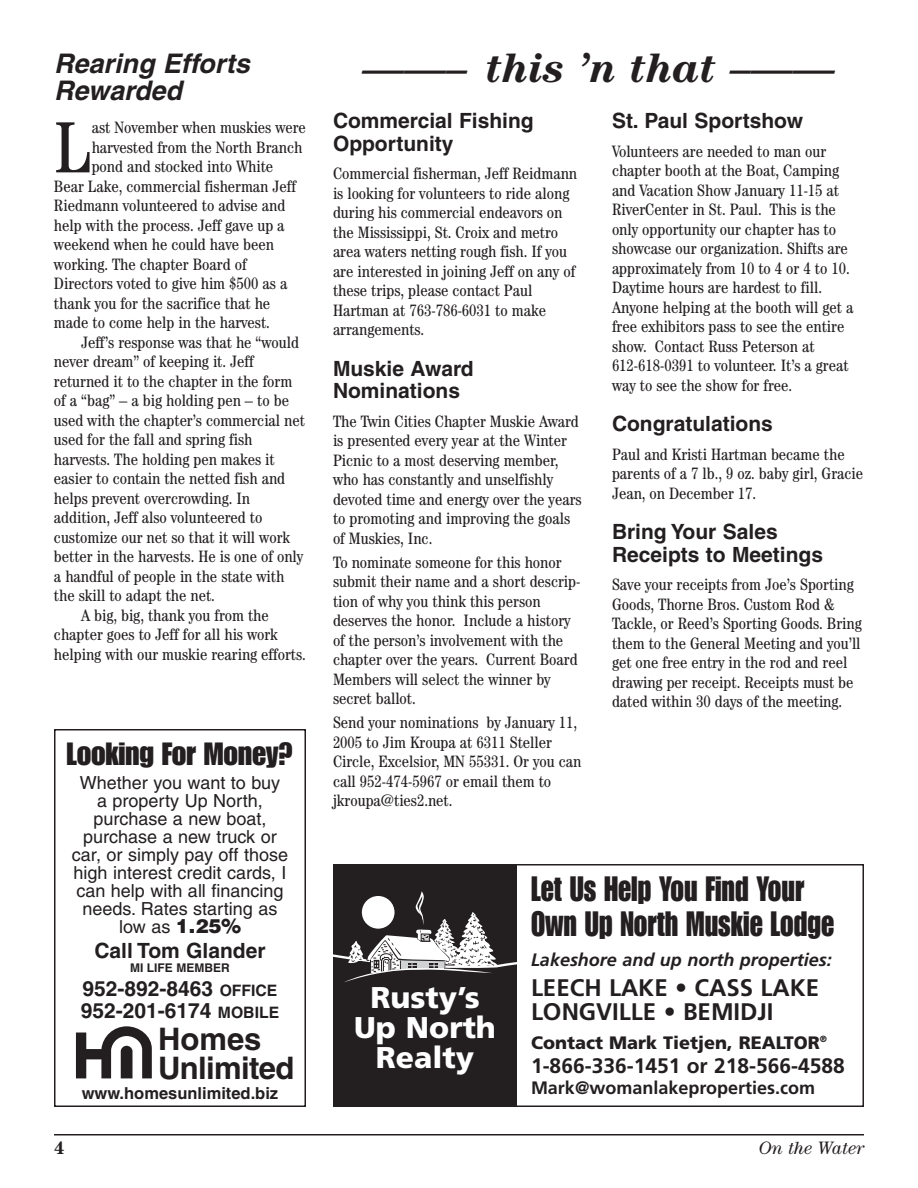
<style>
.page{position:relative;width:918px;height:1188px;background:#fff}
.page>*{position:absolute;margin:0;border:0;box-sizing:border-box;transform-origin:0 0}
.t1{font:condensed 72.75px "Century";color:#231f20}
.t2{font:italic 700 42px "Century";color:#231f20}
.t3{font:900 36px/31.5px "Frutiger";color:#231f20}
.t4{font:34.5px/34.5px "Impact";color:#231f20;scale:.85 1}
.t5{font:31.5px "Impact";letter-spacing:-.01em;color:#231f20}
.t6{font:700 31.05px/28.5px "Helvetica";letter-spacing:-.02em;color:#231f20}
.t7{font:900 30px/30px "Frutiger";color:#fff;text-align:center}
.t8{font:italic 700 27px/27px "Helvetica";color:#231f20}
.t9{font:700 24px/24px "Frutiger";color:#231f20}
.t10{font:700 21px/22.5px "Helvetica";color:#231f20}
.t11{font:700 21px "Frutiger";color:#231f20}
.t12{font:18px/18px "Helvetica";color:#231f20;text-align:center}
.t13{font:italic 700 18px "Frutiger";color:#231f20}
.t14{font:700 18px "Frutiger";color:#231f20}
.t15{font:900 18px "Frutiger";color:#231f20}
.t16{font:italic 18px "Century";color:#231f20}
.t17{font:700 18px "Century";color:#231f20}
.t18{font:condensed 16.5px/19.5px "Century";color:#231f20}
.t19{font:700 16.5px "Helvetica";color:#231f20}
.t20{font:700 12px "Helvetica";color:#231f20}
.s1{font-weight:900;font-size:19.5px}
.s2{font-size:15.75px}
</style>
<div class="page">
<hr style="left:54px;top:1134px;width:810px;height:2px;background:#231f20">
<div style="left:333px;top:864px;width:531px;height:243px;border:2px solid #231f20"></div>
<div style="left:333px;top:864px;width:183px;height:243px;background:#231f20"></div>
<svg style="left:333px;top:891px;width:183px;height:91px"></svg>
<svg style="left:76px;top:1026px;width:76px;height:52px"></svg>
<div style="left:54px;top:729px;width:252px;height:378px;border:2px solid #231f20"></div>
<h3 class="t8" style="left:54px;top:53px;width:197px">Rearing Efforts<br>Rewarded</h3>
<h1 class="t1" style="left:54px;top:122px;width:39px">L</h1>
<p class="t18" style="left:92px;top:119px;width:216px">ast November when muskies were</p>
<p class="t18" style="left:92px;top:139px;width:212px">harvested from the North Branch</p>
<p class="t18" style="left:92px;top:158px;width:183px">pond and stocked into White</p>
<p class="t18" style="left:54px;top:178px;width:244px">Bear Lake, commercial fisherman Jeff</p>
<p class="t18" style="left:54px;top:197px;width:233px">Riedmann volunteered to advise and</p>
<p class="t18" style="left:54px;top:217px;width:232px">help with the process. Jeff gave up a</p>
<p class="t18" style="left:54px;top:236px;width:222px">weekend when he could have been</p>
<p class="t18" style="left:54px;top:256px;width:194px">working. The chapter Board of</p>
<p class="t18" style="left:54px;top:275px;width:235px">Directors voted to give him $500 as a</p>
<p class="t18" style="left:54px;top:295px;width:218px">thank you for the sacrifice that he</p>
<p class="t18" style="left:54px;top:314px;width:217px">made to come help in the harvest.</p>
<p class="t18" style="left:81px;top:334px;width:220px">Jeff’s response was that he “would</p>
<p class="t18" style="left:54px;top:353px;width:201px">never dream” of keeping it. Jeff</p>
<p class="t18" style="left:54px;top:373px;width:240px">returned it to the chapter in the form</p>
<p class="t18" style="left:54px;top:392px;width:237px">of a “bag” – a big holding pen – to be</p>
<p class="t18" style="left:54px;top:412px;width:253px">used with the chapter’s commercial net</p>
<p class="t18" style="left:54px;top:431px;width:200px">used for the fall and spring fish</p>
<p class="t18" style="left:54px;top:451px;width:222px">harvests. The holding pen makes it</p>
<p class="t18" style="left:54px;top:470px;width:233px">easier to contain the netted fish and</p>
<p class="t18" style="left:54px;top:490px;width:198px">helps prevent overcrowding. In</p>
<p class="t18" style="left:54px;top:509px;width:210px">addition, Jeff also volunteered to</p>
<p class="t18" style="left:54px;top:529px;width:238px">customize our net so that it will work</p>
<p class="t18" style="left:54px;top:548px;width:251px">better in the harvests. He is one of only</p>
<p class="t18" style="left:54px;top:568px;width:232px">a handful of people in the state with</p>
<p class="t18" style="left:54px;top:587px;width:162px">the skill to adapt the net.</p>
<p class="t18" style="left:81px;top:607px;width:189px">A big, big, thank you from the</p>
<p class="t18" style="left:54px;top:626px;width:225px">chapter goes to Jeff for all his work</p>
<p class="t18" style="left:54px;top:646px;width:253px">helping with our muskie rearing efforts.</p>
<h3 class="t5" style="left:67px;top:742px;width:228px">Looking For Money?</h3>
<p class="t12" style="left:72px;top:775px;width:218px">Whether you want to buy<br>a property Up North, purchase a new boat, purchase a new truck or car, or simply pay off those high interest credit cards, I can help with all financing needs. Rates starting as low as <span class="s1">1.25%</span></p>
<p class="t10" style="left:94px;top:942px;width:173px">Call Tom Glander</p>
<p class="t20" style="left:130px;top:963px;width:101px">MI LIFE MEMBER</p>
<p class="t10" style="left:81px;top:979px;width:200px">952-892-8463 <span class="s2">OFFICE<br></span>952-201-6174 <span class="s2">MOBILE</span></p>
<h3 class="t6" style="left:158px;top:1028px;width:138px">Homes<br>Unlimited</h3>
<p class="t19" style="left:82px;top:1088px;width:198px">www.homesunlimited.biz</p>
<h2 class="t2" style="left:362px;top:54px;width:474px">——– this ’n that –——</h2>
<p class="t10" style="left:333px;top:112px;width:202px">Commercial Fishing<br>Opportunity</p>
<p class="t18" style="left:333px;top:165px;width:246px">Commercial fisherman, Jeff Reidmann is looking for volunteers to ride along during his commercial endeavors on the Mississippi, St. Croix and metro area waters netting rough fish. If you are interested in joining Jeff on any of these trips, please contact Paul Hartman at 763-786-6031 to make arrangements.</p>
<p class="t10" style="left:333px;top:359px;width:142px">Muskie Award<br>Nominations</p>
<p class="t18" style="left:333px;top:413px;width:250px">The Twin Cities Chapter Muskie Award is presented every year at the Winter Picnic to a most deserving member, who has constantly and unselfishly devoted time and energy over the years to promoting and improving the goals of Muskies, Inc.</p>
<p class="t18" style="left:333px;top:554px;width:249px">To nominate someone for this honor submit their name and a short descrip&shy;tion of why you think this person deserves the honor. Include a history of the person’s involvement with the chapter over the years. Current Board Members will select the winner by secret ballot.</p>
<p class="t18" style="left:333px;top:714px;width:250px">Send your nominations by January 11,<br>2005 to Jim Kroupa at 6311 Steller<br>Circle, Excelsior, MN 55331. Or you can call 952-474-5967 or email them to jkroupa@ties2.net.</p>
<p class="t10" style="left:612px;top:112px;width:193px">St. Paul Sportshow</p>
<p class="t18" style="left:612px;top:143px;width:243px">Volunteers are needed to man our chapter booth at the Boat, Camping and Vacation Show January 11-15 at RiverCenter in St. Paul. This is the only opportunity our chapter has to showcase our organization. Shifts are approximately from 10 to 4 or 4 to 10.<br>Daytime hours are hardest to fill.<br>Anyone helping at the booth will get a free exhibitors pass to see the entire show. Contact Russ Peterson at 612-618-0391 to volunteer. It’s a great way to see the show for free.</p>
<p class="t10" style="left:612px;top:415px;width:162px">Congratulations</p>
<p class="t18" style="left:612px;top:446px;width:253px">Paul and Kristi Hartman became the parents of a 7 lb., 9 oz. baby girl, Gracie<br>Jean, on December 17.</p>
<p class="t10" style="left:612px;top:523px;width:213px">Bring Your Sales<br>Receipts to Meetings</p>
<p class="t18" style="left:612px;top:576px;width:251px">Save your receipts from Joe’s Sporting Goods, Thorne Bros. Custom Rod &amp; Tackle, or Reed’s Sporting Goods. Bring them to the General Meeting and you’ll get one free entry in the rod and reel drawing per receipt. Receipts must be dated within 30 days of the meeting.</p>
<h3 class="t7" style="left:354px;top:985px;width:143px">Rusty’s<br>Up North<br>Realty</h3>
<h3 class="t4" style="left:531px;top:873px;width:358px">Let Us Help You Find Your<br>Own Up North Muskie Lodge</h3>
<h3 class="t3" style="left:531px;top:879px;width:279px">Find Your Own<br>Muskie Lodge</h3>
<p class="t13" style="left:531px;top:952px;width:302px">Lakeshore and up north properties:</p>
<h3 class="t9" style="left:531px;top:978px;width:290px">LEECH LAKE • CASS LAKE<br>LONGVILLE • BEMIDJI</h3>
<p class="t15" style="left:531px;top:1035px;width:297px">Contact Mark Tietjen, REALTOR<sup>®</sup></p>
<p class="t11" style="left:531px;top:1057px;width:315px">1-866-336-1451 or 218-566-4588</p>
<p class="t14" style="left:531px;top:1080px;width:286px">Mark@womanlakeproperties.com</p>
<p class="t17" style="left:54px;top:1141px;width:12px">4</p>
<p class="t16" style="left:759px;top:1141px;width:107px">On the Water</p>
</div>
